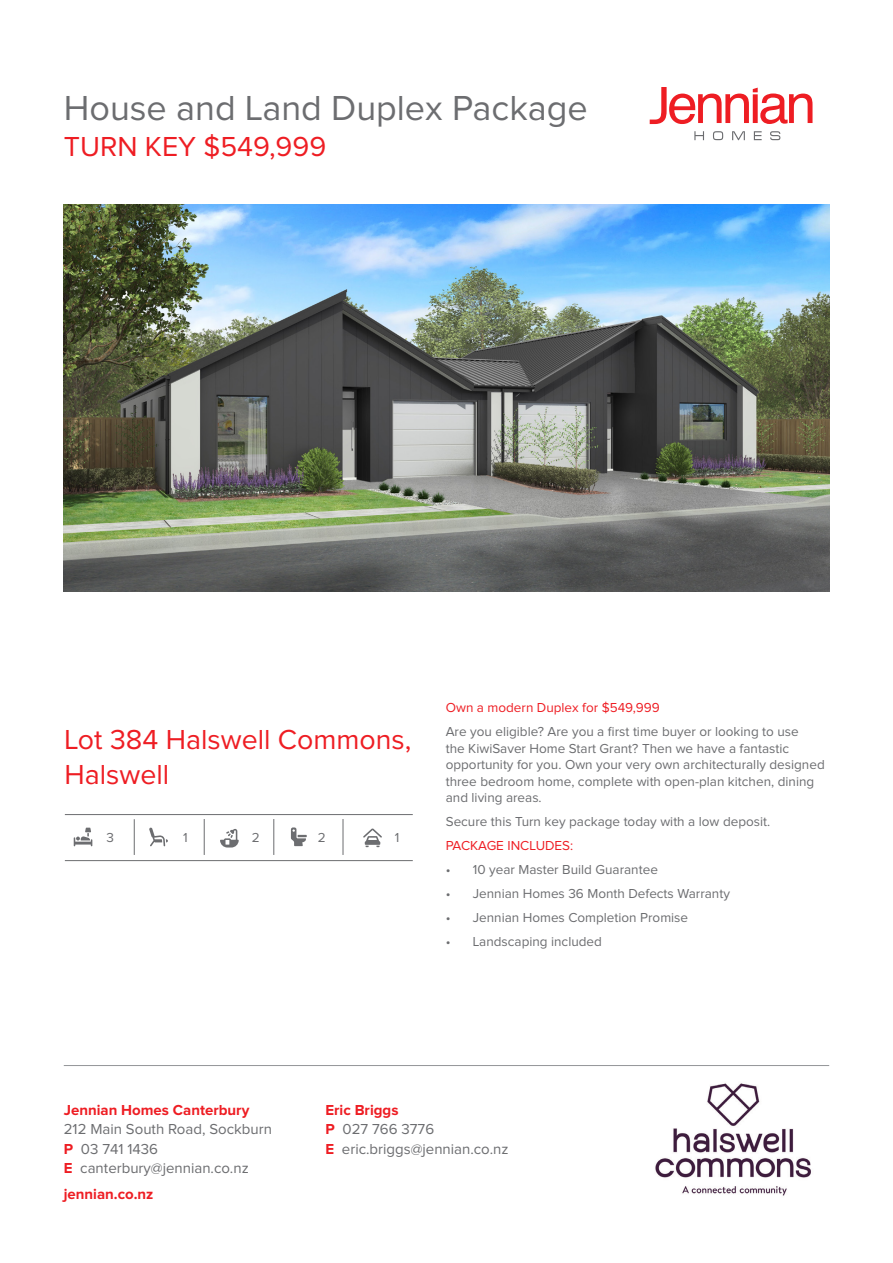
<style>
.page{position:relative;width:893px;height:1263px;background:#fff}
.page>*{position:absolute;margin:0;border:0;box-sizing:border-box;transform-origin:0 0}
.House_and_Land_Packa{font:36px "Proxima Nova";color:#6c6d70}
.Address{font:28.5px/34.5px "Proxima Nova";color:#ee1d23}
.Price{font:28.5px "Proxima Nova";color:#ee1d23}
.t1{font:15px/19.5px "Proxima Nova";color:#6c6d70}
.t2{font:700 15px "Proxima Nova";color:#ee1d23}
.Body_Text_-_Discript{font:13.5px/16.5px "Proxima Nova";color:#6c6d70}
.Body_Text_-_Discript-2{font:13.5px "Proxima Nova";color:#ee1d23}
.s1{font-weight:700;color:#ee1d23}
</style>
<div class="page">
<svg style="left:220px;top:829px;width:19px;height:18px"></svg>
<svg style="left:363px;top:828px;width:19px;height:19px"></svg>
<svg style="left:291px;top:827px;width:16px;height:19px"></svg>
<hr style="left:134px;top:819px;width:1px;height:36px;background:#6c6d70">
<hr style="left:204px;top:819px;width:1px;height:36px;background:#6c6d70">
<hr style="left:274px;top:819px;width:1px;height:36px;background:#6c6d70">
<hr style="left:343px;top:819px;width:1px;height:36px;background:#6c6d70">
<hr style="left:65px;top:814px;width:348px;height:1px;background:#6c6d70">
<hr style="left:65px;top:860px;width:348px;height:1px;background:#6c6d70">
<svg style="left:74px;top:828px;width:18px;height:18px"></svg>
<svg style="left:149px;top:827px;width:19px;height:19px"></svg>
<hr style="left:64px;top:1065px;width:765px;height:1px;background:#939598">
<svg style="left:650px;top:87px;width:162px;height:37px"></svg>
<svg style="left:694px;top:131px;width:10px;height:9px"></svg>
<svg style="left:713px;top:131px;width:10px;height:9px"></svg>
<svg style="left:732px;top:131px;width:13px;height:9px"></svg>
<svg style="left:754px;top:131px;width:8px;height:9px"></svg>
<svg style="left:770px;top:131px;width:10px;height:9px"></svg>
<img style="left:64px;top:205px;width:765px;height:387px">
<img style="left:655px;top:1083px;width:156px;height:113px">
<p class="House_and_Land_Packa" style="left:64px;top:91px;width:526px">House and Land Duplex Package</p>
<p class="Price" style="left:64px;top:133px;width:264px">TURN KEY $549,999</p>
<p class="Address" style="left:64px;top:724px;width:348px">Lot 384 Halswell Commons,<br>Halswell</p>
<p class="Body_Text_-_Discript" style="left:107px;top:830px;width:9px">3</p>
<p class="Body_Text_-_Discript" style="left:183px;top:830px;width:6px">1</p>
<p class="Body_Text_-_Discript" style="left:252px;top:830px;width:9px">2</p>
<p class="Body_Text_-_Discript" style="left:318px;top:830px;width:9px">2</p>
<p class="Body_Text_-_Discript" style="left:395px;top:830px;width:6px">1</p>
<p class="Body_Text_-_Discript-2" style="left:446px;top:702px;width:216px">Own a modern Duplex for $549,999</p>
<p class="Body_Text_-_Discript" style="left:446px;top:724px;width:380px">Are you eligible? Are you a first time buyer or looking to use<br>the KiwiSaver Home Start Grant? Then we have a fantastic opportunity for you. Own your very own architecturally designed three bedroom home, complete with open-plan kitchen, dining and living areas.</p>
<p class="Body_Text_-_Discript" style="left:446px;top:814px;width:326px">Secure this Turn key package today with a low deposit.</p>
<p class="Body_Text_-_Discript-2" style="left:446px;top:840px;width:129px">PACKAGE INCLUDES:</p>
<p class="Body_Text_-_Discript" style="left:446px;top:862px;width:214px">• 10 year Master Build Guarantee</p>
<p class="Body_Text_-_Discript" style="left:446px;top:886px;width:286px">• Jennian Homes 36 Month Defects Warranty</p>
<p class="Body_Text_-_Discript" style="left:446px;top:910px;width:244px">• Jennian Homes Completion Promise</p>
<p class="Body_Text_-_Discript" style="left:446px;top:934px;width:158px">• Landscaping included</p>
<p class="t2" style="left:64px;top:1103px;width:187px">Jennian Homes Canterbury</p>
<p class="t1" style="left:64px;top:1120px;width:210px">212 Main South Road, Sockburn<br><span class="s1">P</span> 03 741 1436</p>
<p class="t1" style="left:64px;top:1159px;width:186px"><span class="s1">E</span> canterbury@jennian.co.nz</p>
<p class="t2" style="left:64px;top:1187px;width:91px">jennian.co.nz</p>
<p class="t2" style="left:325px;top:1103px;width:75px">Eric Briggs</p>
<p class="t1" style="left:325px;top:1120px;width:110px"><span class="s1">P</span> 027 766 3776</p>
<p class="t1" style="left:325px;top:1140px;width:185px"><span class="s1">E</span> eric.briggs@jennian.co.nz</p>
</div>
